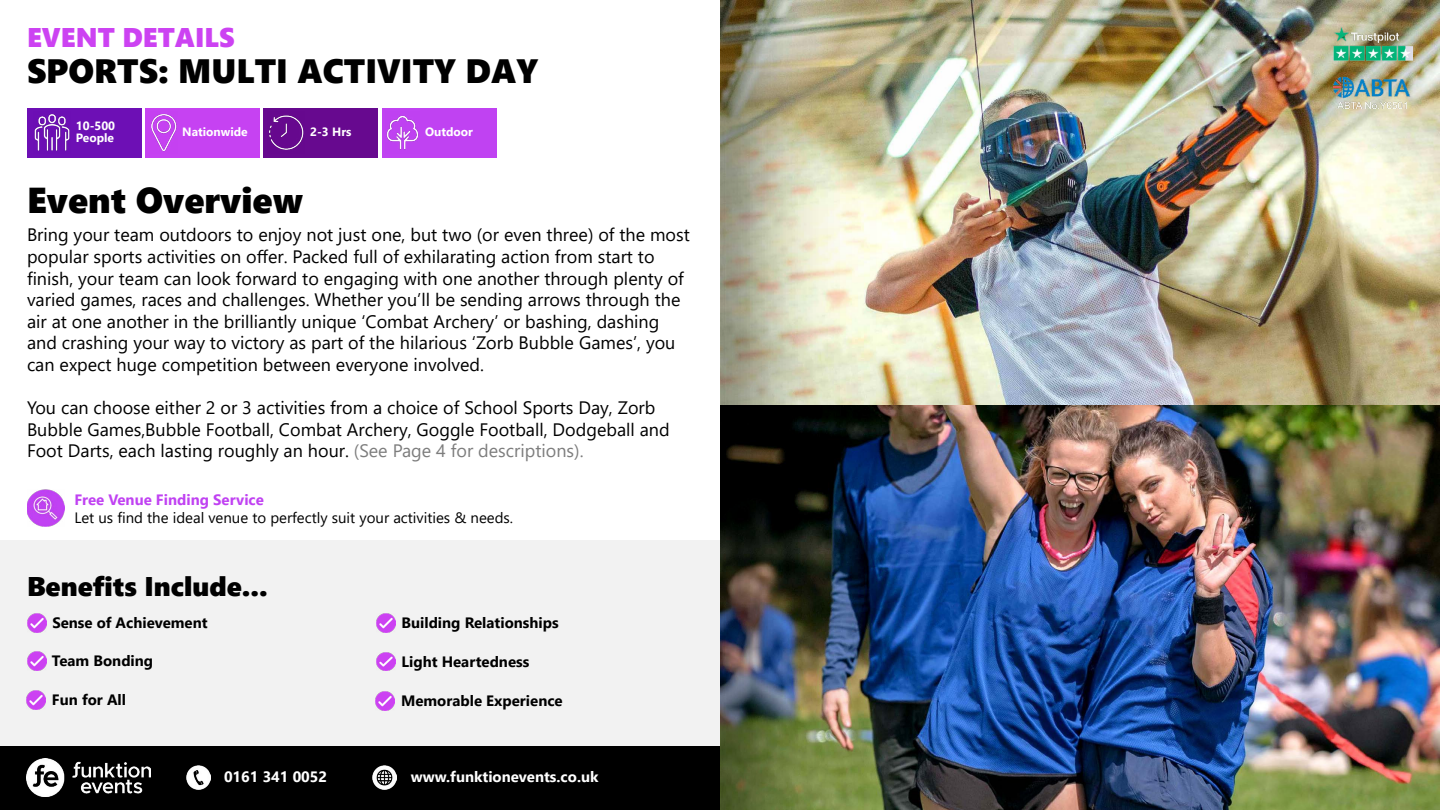
<style>
.page{position:relative;width:1440px;height:810px;background:#fff}
.page>*{position:absolute;margin:0;border:0;box-sizing:border-box;transform-origin:0 0}
.t1{font:36px "Segoe UI Black";color:#000}
.t2{font:33.75px "Segoe UI Black";color:#000}
.t3{font:27px "Segoe UI Black";color:#000}
.t4{font:27px "Segoe UI Black";color:#cc42f2}
.t5{font:18px/21.6px "Segoe UI";color:#000}
.t6{font:700 15px "Segoe UI";color:#000}
.t7{font:15px "Segoe UI";color:#000}
.t8{font:700 15px "Segoe UI";color:#fff}
.t9{font:700 15px "Segoe UI";color:#c042f2}
.t10{font:700 12px/12px "Segoe UI";color:#fff}
.s1{color:#7d7d7d}
</style>
<div class="page">
<img style="left:876px;top:0;width:564px;height:810px">
<img style="left:1334px;top:27px;width:79px;height:81px">
<div style="left:0;top:746px;width:720px;height:64px;background:#000"></div>
<img style="left:27px;top:759px;width:123px;height:38px">
<img style="left:186px;top:766px;width:24px;height:24px">
<img style="left:372px;top:766px;width:25px;height:24px">
<img style="left:720px;top:0;width:156px;height:810px">
<div style="left:27px;top:108px;width:115px;height:50px;background:#6d0fb5"></div>
<div style="left:145px;top:108px;width:114px;height:50px;background:#c642f2"></div>
<div style="left:264px;top:108px;width:114px;height:50px;background:#67098f"></div>
<div style="left:382px;top:108px;width:114px;height:50px;background:#c042f2"></div>
<img style="left:386px;top:115px;width:33px;height:35px">
<img style="left:269px;top:115px;width:35px;height:35px">
<img style="left:151px;top:114px;width:26px;height:38px">
<img style="left:34px;top:114px;width:36px;height:37px">
<div style="left:0;top:540px;width:720px;height:206px;background:#f2f2f2"></div>
<img style="left:27px;top:614px;width:19px;height:19px">
<img style="left:27px;top:651px;width:19px;height:19px">
<img style="left:27px;top:690px;width:19px;height:19px">
<img style="left:376px;top:614px;width:19px;height:19px">
<img style="left:376px;top:652px;width:19px;height:19px">
<img style="left:376px;top:691px;width:19px;height:19px">
<img style="left:27px;top:489px;width:38px;height:38px">
<h3 class="t4" style="left:27px;top:18px;width:209px">EVENT DETAILS</h3>
<h2 class="t2" style="left:27px;top:46px;width:513px">SPORTS: MULTI ACTIVITY DAY</h2>
<p class="t10" style="left:76px;top:119px;width:41px">10-500<br>People</p>
<p class="t10" style="left:182px;top:125px;width:67px">Nationwide</p>
<p class="t10" style="left:310px;top:125px;width:43px">2-3 Hrs</p>
<p class="t10" style="left:425px;top:125px;width:49px">Outdoor</p>
<h1 class="t1" style="left:27px;top:175px;width:278px">Event Overview</h1>
<p class="t5" style="left:27px;top:223px;width:664px">Bring your team outdoors to enjoy not just one, but two (or even three) of the most popular sports activities on offer. Packed full of exhilarating action from start to finish, your team can look forward to engaging with one another through plenty of varied games, races and challenges. Whether you’ll be sending arrows through the air at one another in the brilliantly unique ‘Combat Archery’ or bashing, dashing and crashing your way to victory as part of the hilarious ‘Zorb Bubble Games’, you can expect huge competition between everyone involved.</p>
<p class="t5" style="left:27px;top:395px;width:644px">You can choose either 2 or 3 activities from a choice of School Sports Day, Zorb<br>Bubble Games,Bubble Football, Combat Archery, Goggle Football, Dodgeball and<br>Foot Darts, each lasting roughly an hour. <span class="s1">(See Page 4 for descriptions).</span></p>
<p class="t9" style="left:74px;top:485px;width:191px">Free Venue Finding Service</p>
<p class="t7" style="left:74px;top:503px;width:440px">Let us find the ideal venue to perfectly suit your activities &amp; needs.</p>
<h3 class="t3" style="left:27px;top:567px;width:242px">Benefits Include...</h3>
<p class="t6" style="left:52px;top:609px;width:157px">Sense of Achievement</p>
<p class="t6" style="left:52px;top:647px;width:103px">Team Bonding</p>
<p class="t6" style="left:52px;top:686px;width:76px">Fun for All</p>
<p class="t6" style="left:401px;top:609px;width:159px">Building Relationships</p>
<p class="t6" style="left:401px;top:647px;width:129px">Light Heartedness</p>
<p class="t6" style="left:401px;top:687px;width:163px">Memorable Experience</p>
<p class="t8" style="left:224px;top:762px;width:105px">0161 341 0052</p>
<p class="t8" style="left:411px;top:762px;width:189px">www.funktionevents.co.uk</p>
</div>
